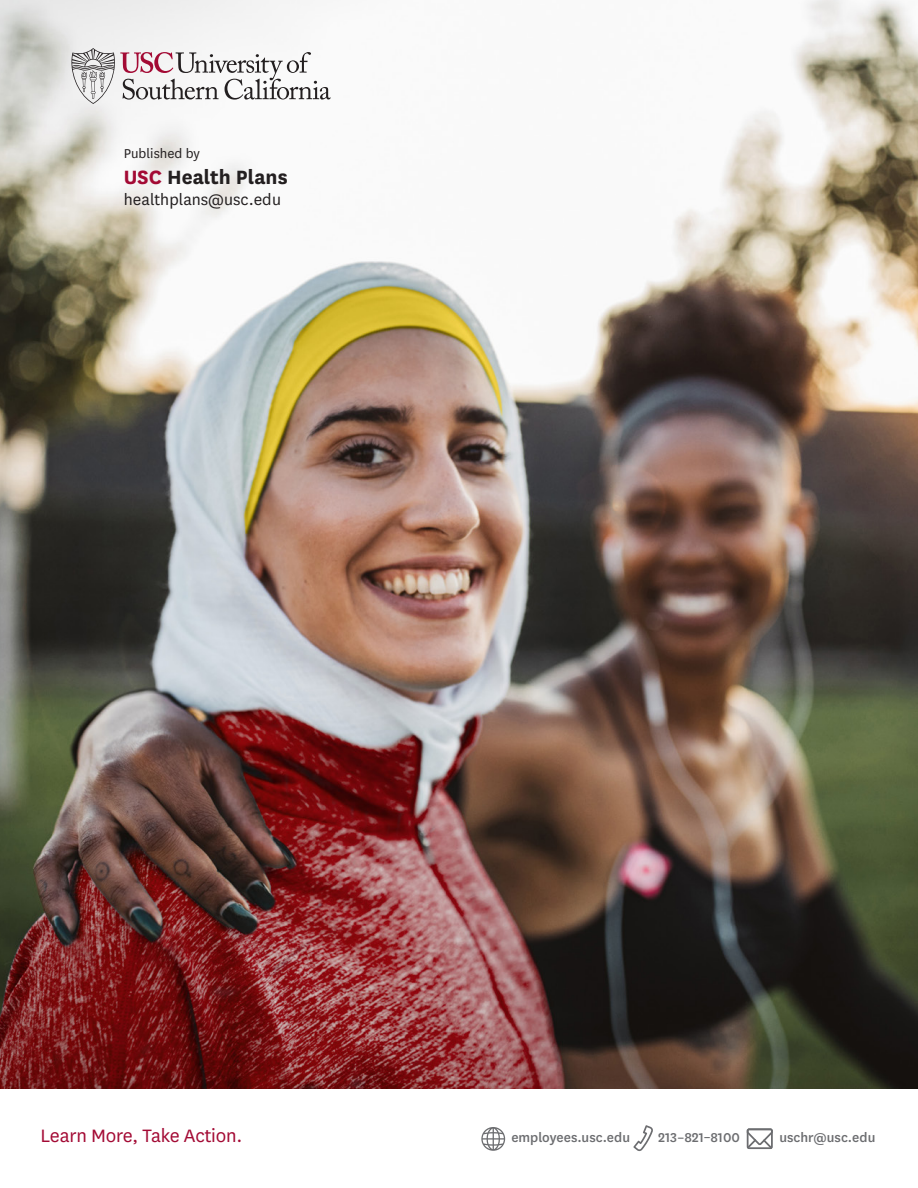
<style>
.page{position:relative;width:918px;height:1188px;background:#fff}
.page>*{position:absolute;margin:0;border:0;box-sizing:border-box;transform-origin:0 0}
.t1{font:700 22.5px "National";color:#231f20}
.t2{font:21px "National";letter-spacing:-.01em;color:#a30a34}
.t3{font:18px "National";color:#231f20}
.t4{font:500 15px "National";color:#6c6d70}
.t5{font:15px "National";color:#231f20}
.s1{color:#a30a34}
</style>
<div class="page">
<img style="left:0;top:0;width:918px;height:1089px">
<svg style="left:481px;top:1127px;width:24px;height:24px"></svg>
<svg style="left:633px;top:1125px;width:20px;height:26px"></svg>
<svg style="left:747px;top:1128px;width:26px;height:21px"></svg>
<svg style="left:71px;top:48px;width:260px;height:56px"></svg>
<p class="t5" style="left:124px;top:144px;width:78px">Published by</p>
<p class="t1" style="left:124px;top:161px;width:165px"><span class="s1">USC</span> Health Plans</p>
<p class="t3" style="left:124px;top:187px;width:159px">healthplans@usc.edu</p>
<p class="t2" style="left:40px;top:1122px;width:203px">Learn More, Take Action.</p>
<p class="t4" style="left:511px;top:1127px;width:120px">employees.usc.edu</p>
<p class="t4" style="left:658px;top:1127px;width:84px">213–821–8100</p>
<p class="t4" style="left:779px;top:1127px;width:97px">uschr@usc.edu</p>
</div>
